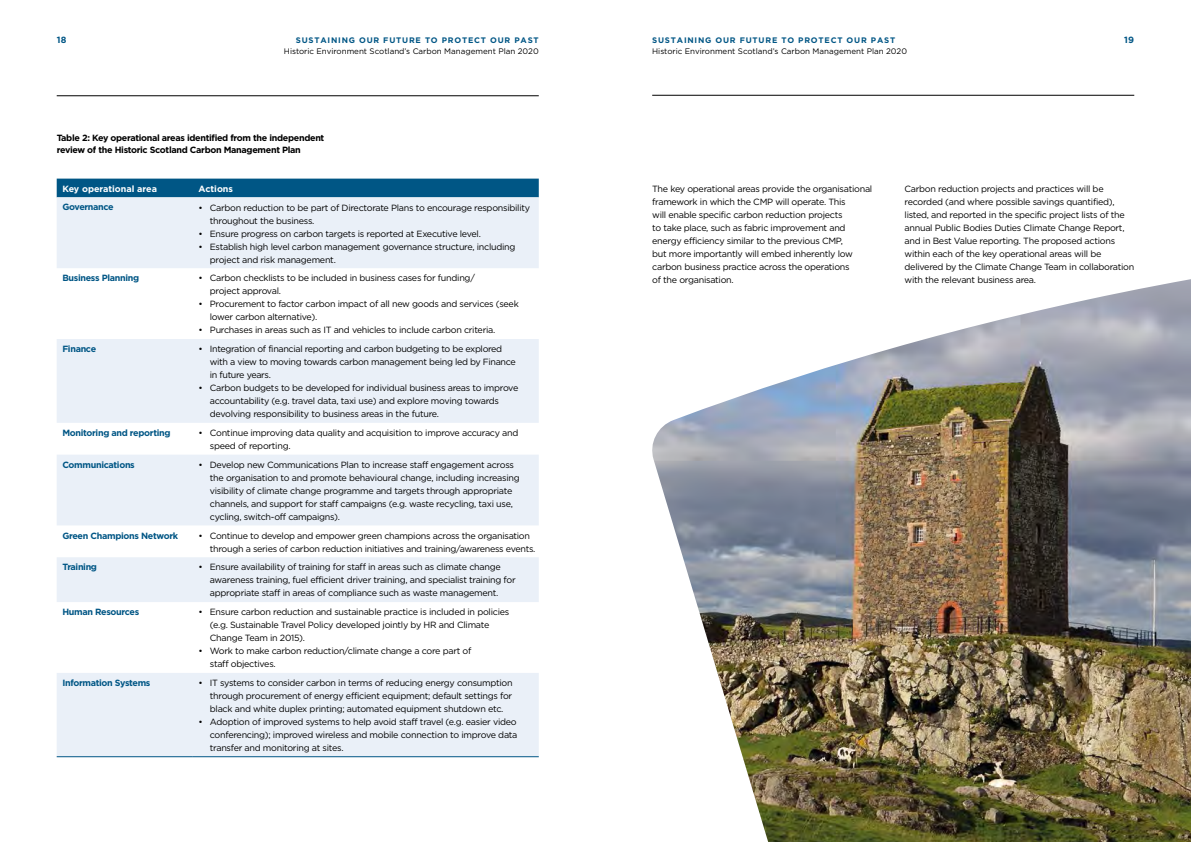
<style>
.page{position:relative;width:1191px;height:842px;background:#fff}
.page>*{position:absolute;margin:0;border:0;box-sizing:border-box;transform-origin:0 0}
.t1{font:9px/13px "Gotham HTF";letter-spacing:-.03em;color:#000}
.t2{font:700 9px "Gotham HTF";letter-spacing:-.035em;color:#005685}
.t3{font:700 9px/12px "Gotham HTF";letter-spacing:-.035em;color:#000}
.t4{font:700 9px "Gotham HTF";color:#fff}
.t5{font:8px "Gotham HTF";color:#000}
.t6{font:700 8px "Gotham HTF";letter-spacing:.1em;color:#005685}
</style>
<div class="page">
<hr style="left:57px;top:96px;width:482px;height:1px;background:#000">
<hr style="left:652px;top:95px;width:482px;height:1px;background:#000">
<img style="left:652px;top:279px;width:539px;height:563px">
<div style="left:57px;top:179px;width:482px;height:18px;background:#005685"></div>
<svg style="left:57px;top:197px;width:482px;height:559px;fill:#eaf0f8"></svg>
<hr style="left:57px;top:756px;width:136px;height:1px;background:#005685">
<hr style="left:193px;top:756px;width:346px;height:1px;background:#005685">
<p class="t6" style="left:296px;top:35px;width:244px">SUSTAINING OUR FUTURE TO PROTECT OUR PAST</p>
<p class="t5" style="left:284px;top:47px;width:256px">Historic Environment Scotland’s Carbon Management Plan 2020</p>
<p class="t6" style="left:652px;top:35px;width:244px">SUSTAINING OUR FUTURE TO PROTECT OUR PAST</p>
<p class="t5" style="left:652px;top:47px;width:256px">Historic Environment Scotland’s Carbon Management Plan 2020</p>
<p class="t2" style="left:57px;top:35px;width:11px">18</p>
<p class="t2" style="left:1124px;top:35px;width:11px">19</p>
<p class="t3" style="left:57px;top:131px;width:269px">Table 2: Key operational areas identified from the independent review of the Historic Scotland Carbon Management Plan</p>
<p class="t4" style="left:62px;top:183px;width:96px">Key operational area</p>
<p class="t4" style="left:198px;top:183px;width:36px">Actions</p>
<p class="t2" style="left:62px;top:202px;width:53px">Governance</p>
<p class="t1" style="left:210px;top:201px;width:322px;text-indent:-11px">• Carbon reduction to be part of Directorate Plans to encourage responsibility throughout the business.</p>
<p class="t1" style="left:198px;top:227px;width:284px">• Ensure progress on carbon targets is reported at Executive level.</p>
<p class="t1" style="left:210px;top:240px;width:307px;text-indent:-11px">• Establish high level carbon management governance structure, including project and risk management.</p>
<p class="t2" style="left:62px;top:273px;width:78px">Business Planning</p>
<p class="t1" style="left:210px;top:271px;width:266px;text-indent:-11px">• Carbon checklists to be included in business cases for funding/ project approval.</p>
<p class="t1" style="left:210px;top:297px;width:310px;text-indent:-11px">• Procurement to factor carbon impact of all new goods and services (seek lower carbon alternative).</p>
<p class="t1" style="left:198px;top:323px;width:298px">• Purchases in areas such as IT and vehicles to include carbon criteria.</p>
<p class="t2" style="left:62px;top:344px;width:35px">Finance</p>
<p class="t1" style="left:210px;top:342px;width:307px;text-indent:-11px">• Integration of financial reporting and carbon budgeting to be explored with a view to moving towards carbon management being led by Finance in future years.</p>
<p class="t1" style="left:210px;top:381px;width:310px;text-indent:-11px">• Carbon budgets to be developed for individual business areas to improve accountability (e.g. travel data, taxi use) and explore moving towards devolving responsibility to business areas in the future.</p>
<p class="t2" style="left:62px;top:427px;width:110px">Monitoring and reporting</p>
<p class="t1" style="left:210px;top:426px;width:310px;text-indent:-11px">• Continue improving data quality and acquisition to improve accuracy and speed of reporting.</p>
<p class="t2" style="left:62px;top:459px;width:74px">Communications</p>
<p class="t1" style="left:210px;top:458px;width:311px;text-indent:-11px">• Develop new Communications Plan to increase staff engagement across the organisation to and promote behavioural change, including increasing visibility of climate change programme and targets through appropriate channels, and support for staff campaigns (e.g. waste recycling, taxi use, cycling, switch-off campaigns).</p>
<p class="t2" style="left:62px;top:530px;width:117px">Green Champions Network</p>
<p class="t1" style="left:210px;top:529px;width:327px;text-indent:-11px">• Continue to develop and empower green champions across the organisation through a series of carbon reduction initiatives and training/awareness events.</p>
<p class="t2" style="left:62px;top:562px;width:36px">Training</p>
<p class="t1" style="left:210px;top:560px;width:307px;text-indent:-11px">• Ensure availability of training for staff in areas such as climate change awareness training, fuel efficient driver training, and specialist training for appropriate staff in areas of compliance such as waste management.</p>
<p class="t2" style="left:62px;top:607px;width:78px">Human Resources</p>
<p class="t1" style="left:210px;top:605px;width:301px;text-indent:-11px">• Ensure carbon reduction and sustainable practice is included in policies (e.g. Sustainable Travel Policy developed jointly by HR and Climate<br>Change Team in 2015).</p>
<p class="t1" style="left:210px;top:644px;width:263px;text-indent:-11px">• Work to make carbon reduction/climate change a core part of staff objectives.</p>
<p class="t2" style="left:62px;top:677px;width:90px">Information Systems</p>
<p class="t1" style="left:210px;top:676px;width:304px;text-align:justify;text-indent:-11px">• IT systems to consider carbon in terms of reducing energy consumption through procurement of energy efficient equipment; default settings for black and white duplex printing; automated equipment shutdown etc.</p>
<p class="t1" style="left:210px;top:715px;width:309px;text-align:justify;text-indent:-11px">• Adoption of improved systems to help avoid staff travel (e.g. easier video conferencing); improved wireless and mobile connection to improve data transfer and monitoring at sites.</p>
<p class="t1" style="left:652px;top:182px;width:222px">The key operational areas provide the organisational framework in which the CMP will operate. This<br>will enable specific carbon reduction projects<br>to take place, such as fabric improvement and energy efficiency similar to the previous CMP,<br>but more importantly will embed inherently low carbon business practice across the operations<br>of the organisation.</p>
<p class="t1" style="left:904px;top:182px;width:231px">Carbon reduction projects and practices will be recorded (and where possible savings quantified), listed, and reported in the specific project lists of the annual Public Bodies Duties Climate Change Report, and in Best Value reporting. The proposed actions within each of the key operational areas will be delivered by the Climate Change Team in collaboration with the relevant business area.</p>
</div>
